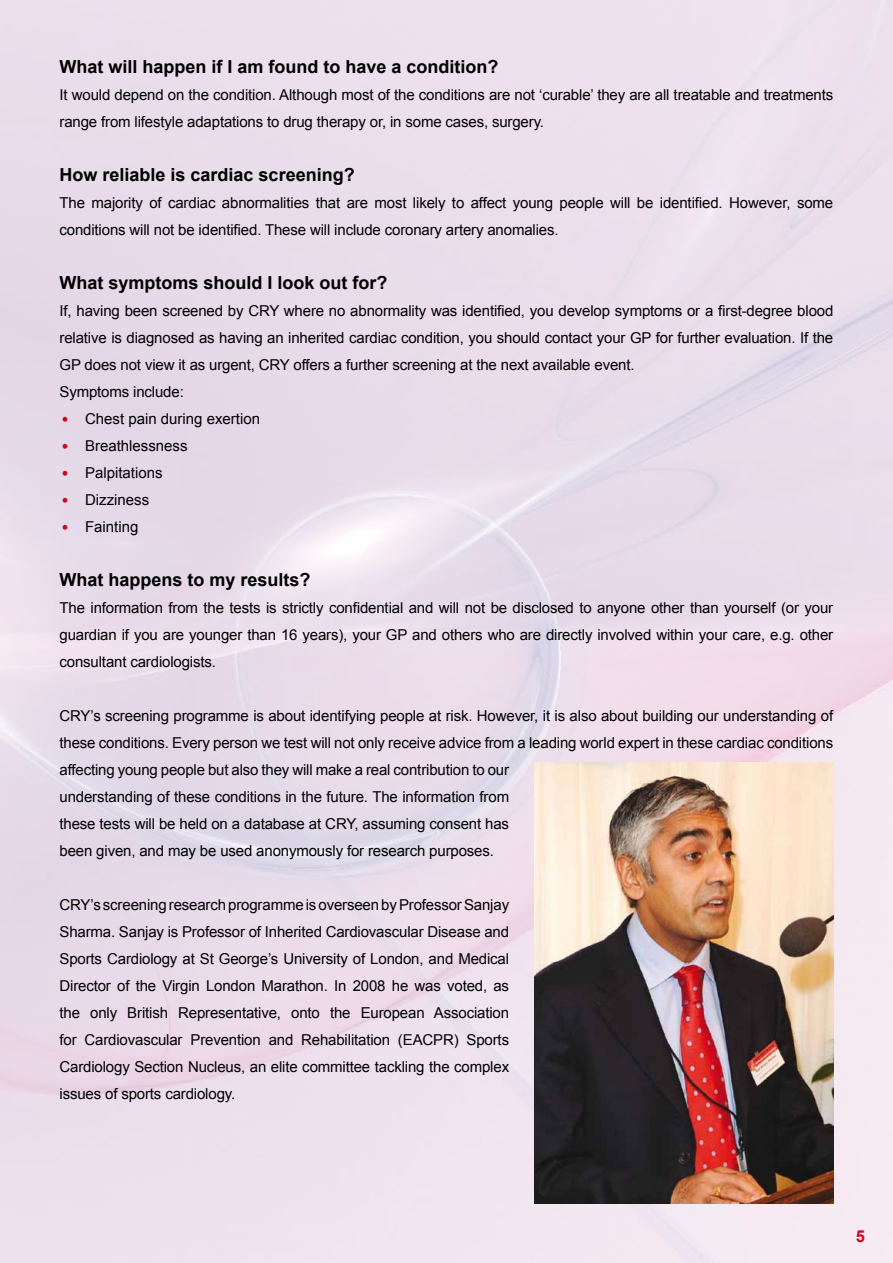
<style>
.page{position:relative;width:893px;height:1263px;background:#fff}
.page>*{position:absolute;margin:0;border:0;box-sizing:border-box;transform-origin:0 0}
.t1{font:700 18px "Arial";color:#000}
.t2{font:700 16.5px "Arial";color:#cd071e}
.t3{font:15px/27px "Arial";letter-spacing:-.01em;color:#000}
.s1{font-family:"Futura";font-weight:500;font-stretch:condensed;color:#cd071e}
</style>
<div class="page">
<img style="left:0;top:0;width:893px;height:1263px">
<img style="left:535px;top:762px;width:298px;height:441px">
<p class="t1" style="left:60px;top:56px;width:441px">What will happen if I am found to have a condition?</p>
<p class="t3" style="left:60px;top:81px;width:775px">It would depend on the condition. Although most of the conditions are not ‘curable’ they are all treatable and treatments range from lifestyle adaptations to drug therapy or, in some cases, surgery.</p>
<p class="t1" style="left:60px;top:164px;width:297px">How reliable is cardiac screening?</p>
<p class="t3" style="left:60px;top:189px;width:775px">The majority of cardiac abnormalities that are most likely to affect young people will be identified. However, some conditions will not be identified. These will include coronary artery anomalies.</p>
<p class="t1" style="left:60px;top:272px;width:330px">What symptoms should I look out for?</p>
<p class="t3" style="left:60px;top:297px;width:775px">If, having been screened by CRY where no abnormality was identified, you develop symptoms or a first-degree blood relative is diagnosed as having an inherited cardiac condition, you should contact your GP for further evaluation. If the GP does not view it as urgent, CRY offers a further screening at the next available event.<br>Symptoms include:</p>
<p class="t3" style="left:60px;top:405px;width:202px"><span class="s1">•</span> Chest pain during exertion</p>
<p class="t3" style="left:60px;top:432px;width:130px"><span class="s1">•</span> Breathlessness</p>
<p class="t3" style="left:60px;top:459px;width:105px"><span class="s1">•</span> Palpitations</p>
<p class="t3" style="left:60px;top:486px;width:91px"><span class="s1">•</span> Dizziness</p>
<p class="t3" style="left:60px;top:513px;width:80px"><span class="s1">•</span> Fainting</p>
<p class="t1" style="left:60px;top:569px;width:253px">What happens to my results?</p>
<p class="t3" style="left:60px;top:594px;width:775px;text-align:justify">The information from the tests is strictly confidential and will not be disclosed to anyone other than yourself (or your guardian if you are younger than 16 years), your GP and others who are directly involved within your care, e.g. other consultant cardiologists.</p>
<p class="t3" style="left:60px;top:702px;width:775px">CRY’s screening programme is about identifying people at risk. However, it is also about building our understanding of these conditions. Every person we test will not only receive advice from a leading world expert in these cardiac conditions affecting young people but also they will make a real contribution to our<br>understanding of these conditions in the future. The information from<br>these tests will be held on a database at CRY, assuming consent has<br>been given, and may be used anonymously for research purposes.</p>
<p class="t3" style="left:60px;top:891px;width:451px;text-align:justify">CRY’s screening research programme is overseen by Professor Sanjay Sharma. Sanjay is Professor of Inherited Cardiovascular Disease and Sports Cardiology at St George’s University of London, and Medical Director of the Virgin London Marathon. In 2008 he was voted, as the only British Representative, onto the European Association for Cardiovascular Prevention and Rehabilitation (EACPR) Sports Cardiology Section Nucleus, an elite committee tackling the complex issues of sports cardiology.</p>
<p class="t2" style="left:856px;top:1227px;width:11px">5</p>
</div>
